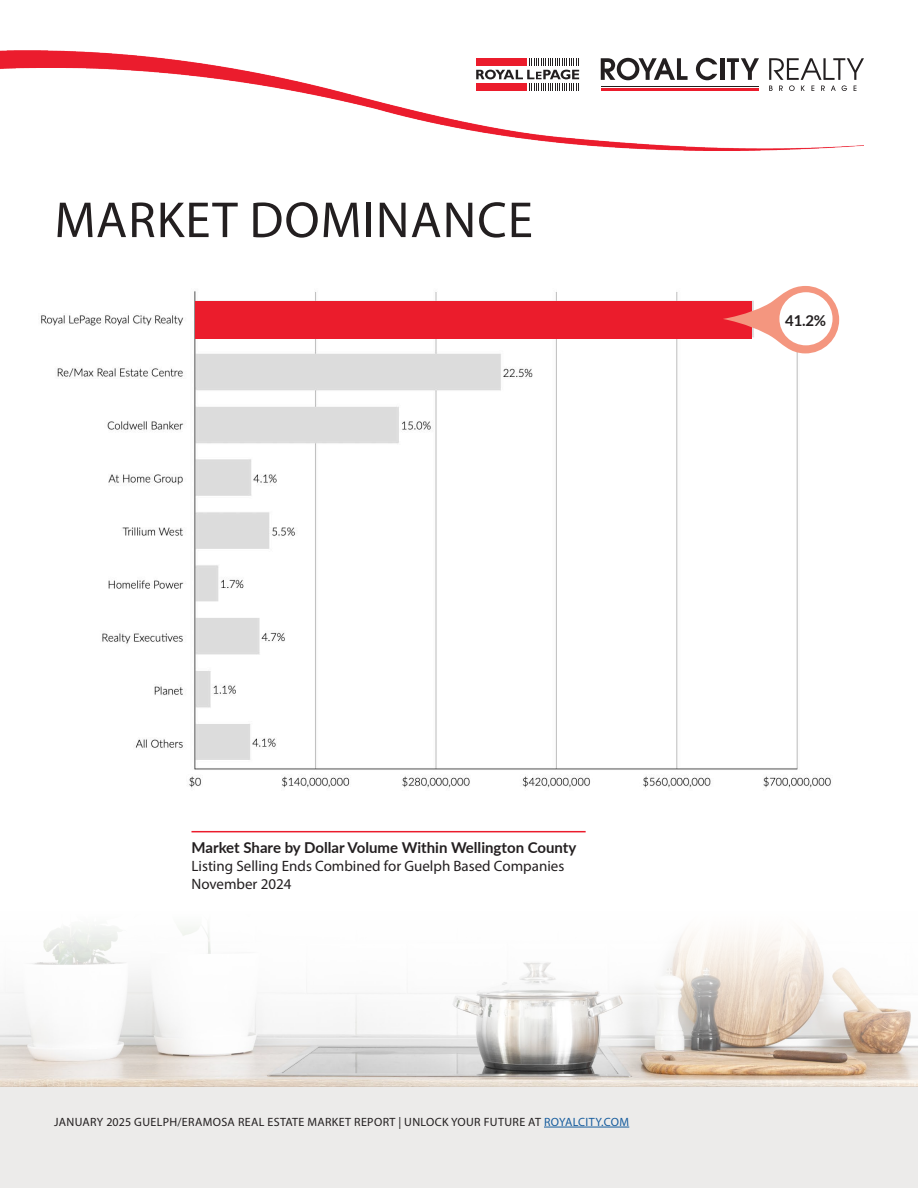
<style>
.page{position:relative;width:918px;height:1188px;background:#fff}
.page>*{position:absolute;margin:0;border:0;box-sizing:border-box;transform-origin:0 0}
.t1{font:51px "Myriad Pro";letter-spacing:.02em;color:#231f20}
.t2{font:15px/18px "Myriad Pro";color:#231f20}
.t3{font:700 15px "Lato";color:#231f20}
.t4{font:12px "Myriad Pro";letter-spacing:.03em;color:#231f20}
.s1{color:#175d9e}
</style>
<div class="page">
<img style="left:0;top:927px;width:918px;height:160px">
<div style="left:0;top:1087px;width:918px;height:101px;background:#ecebea"></div>
<img style="left:0;top:51px;width:864px;height:100px">
<svg style="left:601px;top:58px;width:87px;height:22px"></svg>
<svg style="left:696px;top:58px;width:21px;height:22px"></svg>
<hr style="left:720px;top:58px;width:4px;height:22px;background:#231f20">
<svg style="left:727px;top:58px;width:32px;height:22px"></svg>
<svg style="left:769px;top:58px;width:95px;height:33px"></svg>
<hr style="left:601px;top:86px;width:157px;height:1px;background:#231f20">
<hr style="left:601px;top:88px;width:157px;height:3px;background:#eb1c2c">
<div style="left:472px;top:54px;width:111px;height:38px;background:#fff"></div>
<svg style="left:476px;top:58px;width:103px;height:33px"></svg>
<hr style="left:544px;top:1127px;width:85px;height:1px;background:#175d9e">
<hr style="left:191px;top:831px;width:395px;height:1px;background:#eb1c2c">
<img style="left:41px;top:291px;width:799px;height:497px">
<div style="left:195px;top:301px;width:557px;height:37px;background:#eb1c2c"></div>
<svg style="left:723px;top:286px;width:116px;height:68px"></svg>
<div style="left:779px;top:292px;width:54px;height:53px;background:#fff;border-radius:50%"></div>
<h1 class="t1" style="left:55px;top:189px;width:480px">MARKET DOMINANCE</h1>
<p class="t3" style="left:785px;top:309px;width:42px">41.2%</p>
<p class="t3" style="left:191px;top:836px;width:386px">Market Share by Dollar Volume Within Wellington County</p>
<p class="t2" style="left:191px;top:856px;width:374px">Listing Selling Ends Combined for Guelph Based Companies<br>November 2024</p>
<p class="t4" style="left:54px;top:1114px;width:577px">JANUARY 2025 GUELPH/ERAMOSA REAL ESTATE MARKET REPORT | UNLOCK YOUR FUTURE AT <span class="s1">ROYALCITY.COM</span></p>
</div>
